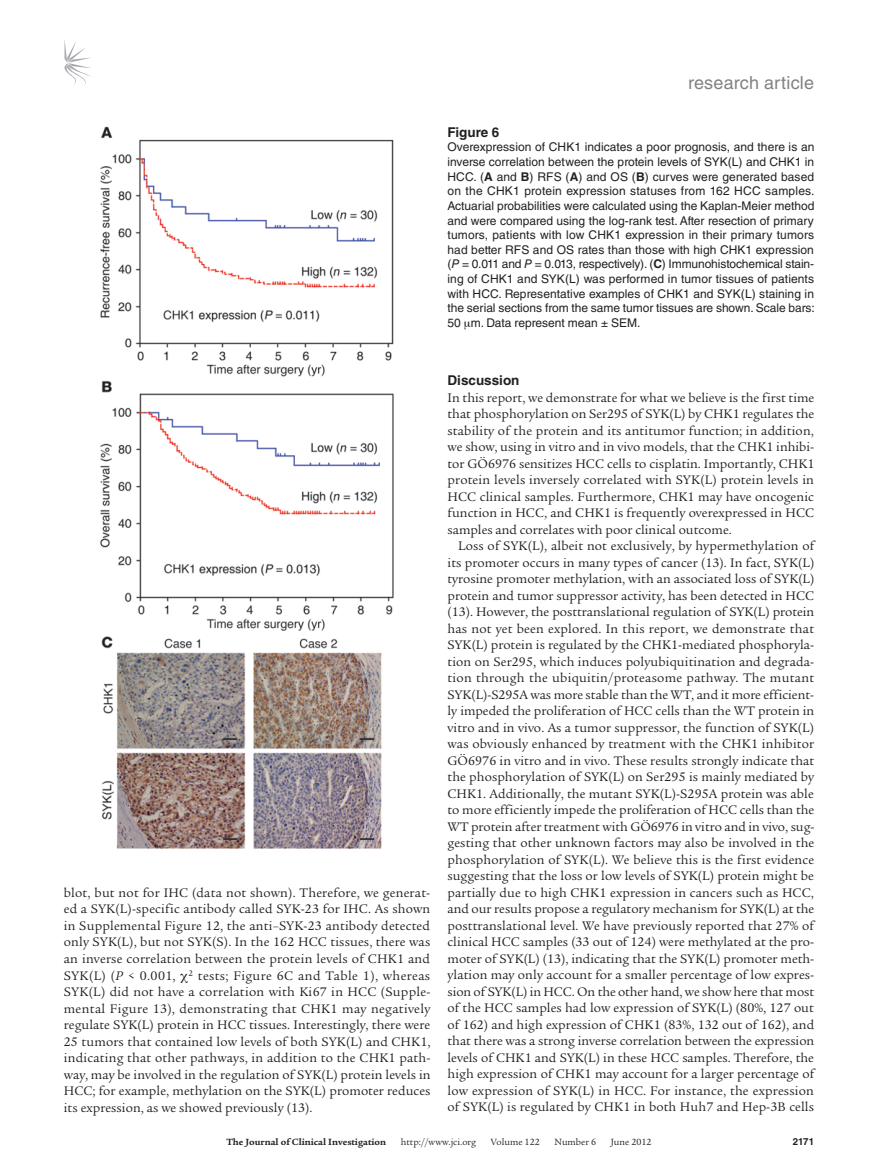
<style>
.page{position:relative;width:878px;height:1175px;background:#fff}
.page>*{position:absolute;margin:0;border:0;box-sizing:border-box;transform-origin:0 0}
.t1{font:18px "Helvetica LT Std";letter-spacing:.01em;color:#808285}
.t2{font:13.5px/16.5px "Legacy Serif Std";letter-spacing:.005em;color:#231f20;text-align:justify}
.t3{font:700 13.5px "Helvetica LT Std";color:#231f20}
.t4{font:12px/14.7px "Helvetica LT Std";color:#231f20;text-align:justify}
.t5{font:9.75px "Legacy Serif Std";color:#231f20}
.t6{font:700 9.75px "Legacy Serif Std";color:#231f20}
.t7{font:700 9.75px "Helvetica LT Std";color:#231f20}
.s1{font-weight:700}
.s2{font-style:italic}
</style>
<div class="page">
<svg style="left:64px;top:40px;width:27px;height:45px"></svg>
<img style="left:100px;top:126px;width:294px;height:723px">
<h1 class="t1" style="left:688px;top:73px;width:127px">research article</h1>
<p class="t3" style="left:447px;top:124px;width:53px">Figure 6</p>
<p class="t4" style="left:447px;top:140px;width:369px">Overexpression of CHK1 indicates a poor prognosis, and there is an inverse correlation between the protein levels of SYK(L) and CHK1 in HCC. (<span class="s1">A</span> and <span class="s1">B</span>) RFS (<span class="s1">A</span>) and OS (<span class="s1">B</span>) curves were generated based on the CHK1 protein expression statuses from 162 HCC samples.<br>Actuarial probabilities were calculated using the Kaplan-Meier method and were compared using the log-rank test. After resection of primary tumors, patients with low CHK1 expression in their primary tumors had better RFS and OS rates than those with high CHK1 expression (<span class="s2">P</span> = 0.011 and <span class="s2">P</span> = 0.013, respectively). (<span class="s1">C</span>) Immunohistochemical stain&shy;ing of CHK1 and SYK(L) was performed in tumor tissues of patients with HCC. Representative examples of CHK1 and SYK(L) staining in the serial sections from the same tumor tissues are shown. Scale bars:<br>50 m. Data represent mean ± SEM.</p>
<p class="t2" style="left:64px;top:884px;width:368px">blot, but not for IHC (data not shown). Therefore, we generat&shy;ed a SYK(L)-specific antibody called SYK-23 for IHC. As shown in Supplemental Figure 12, the anti–SYK-23 antibody detected only SYK(L), but not SYK(S). In the 162 HCC tissues, there was an inverse correlation between the protein levels of CHK1 and SYK(L) (<span class="s2">P</span> &lt; 0.001, <sup>2</sup> tests; Figure 6C and Table 1), whereas SYK(L) did not have a correlation with Ki67 in HCC (Supple&shy;mental Figure 13), demonstrating that CHK1 may negatively regulate SYK(L) protein in HCC tissues. Interestingly, there were 25 tumors that contained low levels of both SYK(L) and CHK1, indicating that other pathways, in addition to the CHK1 path&shy;way, may be involved in the regulation of SYK(L) protein levels in HCC; for example, methylation on the SYK(L) promoter reduces its expression, as we showed previously (13).</p>
<p class="t3" style="left:447px;top:372px;width:74px">Discussion</p>
<p class="t2" style="left:447px;top:389px;width:368px">In this report, we demonstrate for what we believe is the first time that phosphorylation on Ser295 of SYK(L) by CHK1 regulates the stability of the protein and its antitumor function; in addition, we show, using in vitro and in vivo models, that the CHK1 inhibi&shy;tor GÖ6976 sensitizes HCC cells to cisplatin. Importantly, CHK1 protein levels inversely correlated with SYK(L) protein levels in HCC clinical samples. Furthermore, CHK1 may have oncogenic function in HCC, and CHK1 is frequently overexpressed in HCC samples and correlates with poor clinical outcome.</p>
<p class="t2" style="left:447px;top:538px;width:368px;text-indent:11px">Loss of SYK(L), albeit not exclusively, by hypermethylation of its promoter occurs in many types of cancer (13). In fact, SYK(L) tyrosine promoter methylation, with an associated loss of SYK(L) protein and tumor suppressor activity, has been detected in HCC (13). However, the posttranslational regulation of SYK(L) protein has not yet been explored. In this report, we demonstrate that SYK(L) protein is regulated by the CHK1-mediated phosphoryla&shy;tion on Ser295, which induces polyubiquitination and degrada&shy;tion through the ubiquitin/proteasome pathway. The mutant SYK(L)-S295A was more stable than the WT, and it more efficient&shy;ly impeded the proliferation of HCC cells than the WT protein in vitro and in vivo. As a tumor suppressor, the function of SYK(L) was obviously enhanced by treatment with the CHK1 inhibitor GÖ6976 in vitro and in vivo. These results strongly indicate that the phosphorylation of SYK(L) on Ser295 is mainly mediated by CHK1. Additionally, the mutant SYK(L)-S295A protein was able to more efficiently impede the proliferation of HCC cells than the WT protein after treatment with GÖ6976 in vitro and in vivo, sug&shy;gesting that other unknown factors may also be involved in the phosphorylation of SYK(L). We believe this is the first evidence suggesting that the loss or low levels of SYK(L) protein might be partially due to high CHK1 expression in cancers such as HCC, and our results propose a regulatory mechanism for SYK(L) at the posttranslational level. We have previously reported that 27% of clinical HCC samples (33 out of 124) were methylated at the pro&shy;moter of SYK(L) (13), indicating that the SYK(L) promoter meth&shy;ylation may only account for a smaller percentage of low expres&shy;sion of SYK(L) in HCC. On the other hand, we show here that most of the HCC samples had low expression of SYK(L) (80%, 127 out of 162) and high expression of CHK1 (83%, 132 out of 162), and that there was a strong inverse correlation between the expression levels of CHK1 and SYK(L) in these HCC samples. Therefore, the high expression of CHK1 may account for a larger percentage of low expression of SYK(L) in HCC. For instance, the expression of SYK(L) is regulated by CHK1 in both Huh7 and Hep-3B cells</p>
<p class="t6" style="left:226px;top:1135px;width:161px">The Journal of Clinical Investigation</p>
<p class="t5" style="left:401px;top:1136px;width:77px">http://www.jci.org</p>
<p class="t5" style="left:491px;top:1136px;width:50px">Volume 122</p>
<p class="t5" style="left:554px;top:1136px;width:43px">Number 6</p>
<p class="t5" style="left:610px;top:1136px;width:42px">June 2012</p>
<p class="t7" style="left:792px;top:1135px;width:23px">2171</p>
</div>
